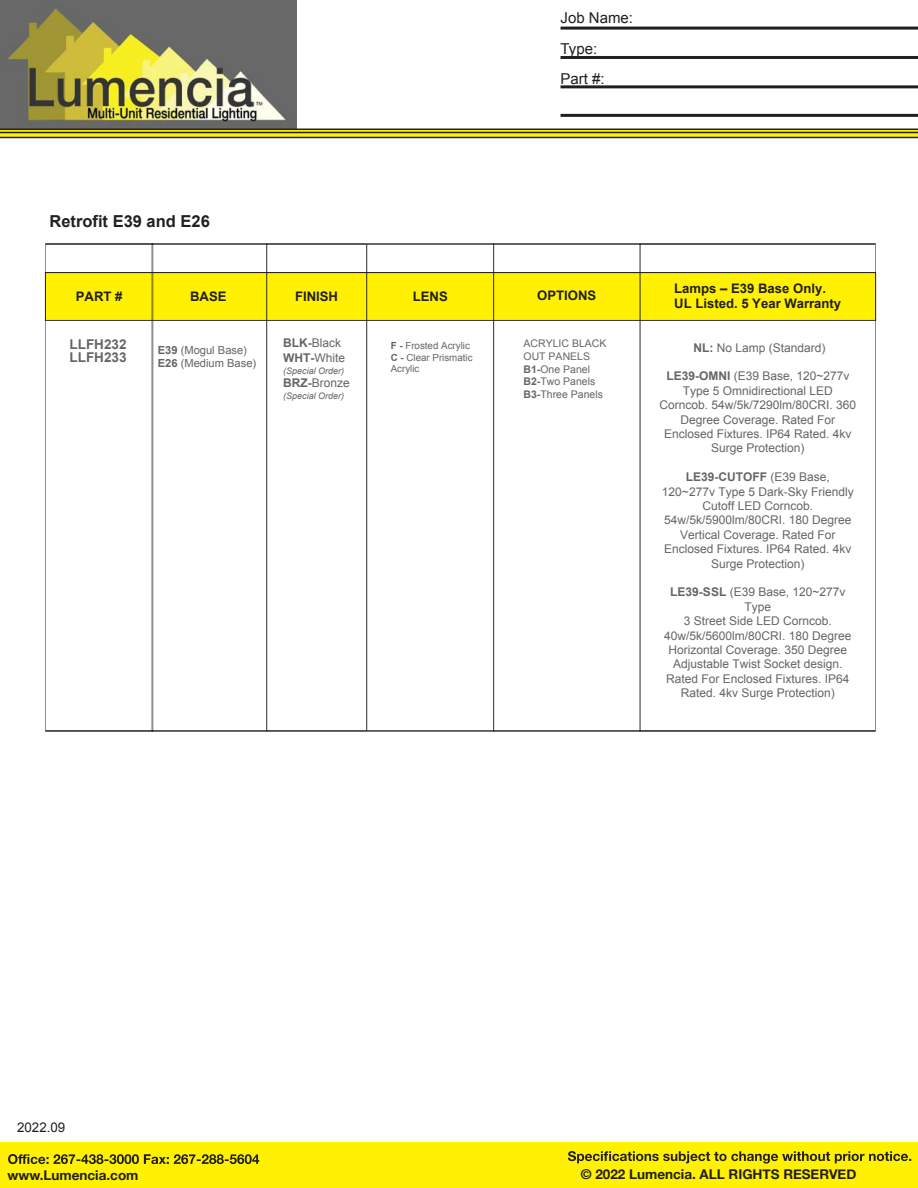
<style>
.page{position:relative;width:918px;height:1188px;background:#fff}
.page>*{position:absolute;margin:0;border:0;box-sizing:border-box;transform-origin:0 0}
.t1{font:700 16.5px "Arial";color:#231f20}
.t2{font:15px/30.2px "Arial";color:#231f20}
.t3{font:700 13.5px "Helvetica Neue";color:#231f20}
.t4{font:700 13.5px/12.6px "Arial";color:#646565}
.t5{font:13.35px "Arial";color:#231f20}
.t6{font:700 13.05px/15.8px "Arial";color:#231f20}
.t7{font:12px/14.4px "Arial";color:#646565;text-align:center}
.t8{font:11.1px/13.4px "Arial";color:#646565}
.t9{font:10.5px/12.6px "Arial";color:#646565}
.t10{font:9.75px/11.7px "Arial";color:#666565}
.t11{font:italic 9px "Arial";color:#646565}
.s1{font-weight:700}
.s2{font-style:inherit}
</style>
<div class="page">
<div style="left:46px;top:274px;width:830px;height:45px;background:#fff101"></div>
<img style="left:0;top:0;width:296px;height:129px">
<svg style="left:0;top:1142px;width:918px;height:46px;background:#f2e502"></svg>
<svg style="left:0;top:129px;width:918px;height:9px;background:#a2980d"></svg>
<hr style="left:561px;top:27px;width:357px;height:3px;background:#231f20">
<hr style="left:561px;top:56px;width:357px;height:3px;background:#231f20">
<hr style="left:561px;top:85px;width:357px;height:3px;background:#231f20">
<hr style="left:561px;top:114px;width:357px;height:3px;background:#231f20">
<div style="left:366px;top:244px;width:128px;height:487px;border:1px solid #231f20"></div>
<div style="left:493px;top:244px;width:147px;height:487px;border:1px solid #231f20"></div>
<div style="left:640px;top:244px;width:236px;height:487px;border:1px solid #231f20"></div>
<div style="left:152px;top:244px;width:115px;height:487px;border:1px solid #231f20"></div>
<div style="left:45px;top:272px;width:831px;height:49px;border:1px solid #231f20"></div>
<h1 class="t1" style="left:49px;top:211px;width:162px">Retrofit E39 and E26</h1>
<p class="t2" style="left:561px;top:3px;width:74px">Job Name:<br>Type:<br>Part #:</p>
<p class="t6" style="left:190px;top:289px;width:38px">BASE</p>
<p class="t6" style="left:295px;top:289px;width:45px">FINISH</p>
<p class="t6" style="left:537px;top:288px;width:61px">OPTIONS</p>
<p class="t6" style="left:674px;top:281px;width:168px">Lamps – E39 Base Only.<br>UL Listed. 5 Year Warranty</p>
<p class="t7" style="left:694px;top:340px;width:134px"><span class="s1">NL:</span> No Lamp (Standard)</p>
<p class="t7" style="left:659px;top:369px;width:198px"><span class="s1">LE39-</span><span class="s1">OMNI</span> (E<span class="s2">39</span> Base, 120~277v<br>Type 5 Omnidirectional LED<br>Corncob. 54w/5k/7290lm/80CRI. 360<br>Degree Coverage. Rated For<br>Enclosed Fixtures. IP64 Rated. 4kv<br>Surge Protection)</p>
<p class="t7" style="left:662px;top:470px;width:193px"><span class="s1">LE39-</span><span class="s1">CUTOFF</span> (E<span class="s2">39</span> Base,<br>120~277v Type 5 Dark-Sky Friendly<br>Cutoff LED Corncob.<br>54w/5k/5900lm/80CRI. 180 Degree<br>Vertical Coverage. Rated For<br>Enclosed Fixtures. IP64 Rated. 4kv<br>Surge Protection)</p>
<p class="t7" style="left:664px;top:585px;width:189px"><span class="s1">LE39-</span><span class="s1">SSL</span> (E<span class="s2">39</span> Base, 120~277v<br>Type<br>3 Street Side LED Corncob.<br>40w/5k/5600lm/80CRI. 180 Degree<br>Horizontal Coverage. 350 Degree<br>Adjustable Twist Socket design.<br>Rated For Enclosed Fixtures. IP64<br>Rated. 4kv Surge Protection)</p>
<p class="t6" style="left:413px;top:289px;width:36px">LENS</p>
<p class="t6" style="left:76px;top:289px;width:48px">PART #</p>
<p class="t7" style="left:283px;top:336px;width:63px;text-align:left"><span class="s1">BLK-</span>Black<br><span class="s1">WHT-</span>White</p>
<p class="t11" style="left:283px;top:365px;width:63px">(Special Order)</p>
<p class="t7" style="left:283px;top:376px;width:68px"><span class="s1">BRZ-</span>Bronze</p>
<p class="t11" style="left:283px;top:390px;width:63px">(Special Order)</p>
<p class="t4" style="left:70px;top:339px;width:59px">LLFH232<br>LLFH233</p>
<p class="t10" style="left:391px;top:340px;width:83px"><span class="s1">F -</span> Frosted Acrylic<br><span class="s1">C -</span> Clear Prismatic<br>Acrylic</p>
<p class="t9" style="left:524px;top:338px;width:84px">ACRYLIC BLACK<br>OUT PANELS<br><span class="s1">B1-</span>One Panel<br><span class="s1">B2-</span>Two Panels<br><span class="s1">B3-</span>Three Panels</p>
<p class="t8" style="left:158px;top:343px;width:100px"><span class="s1">E39</span> (Mogul Base)<br><span class="s1">E26</span> (Medium Base)</p>
<p class="t5" style="left:17px;top:1119px;width:50px">2022.0<span class="s2">9</span></p>
<p class="t3" style="left:8px;top:1165px;width:132px">www.Lumencia.com</p>
<p class="t3" style="left:581px;top:1163px;width:277px">© 2022 Lumencia. ALL RIGHTS RESERVED</p>
</div>
